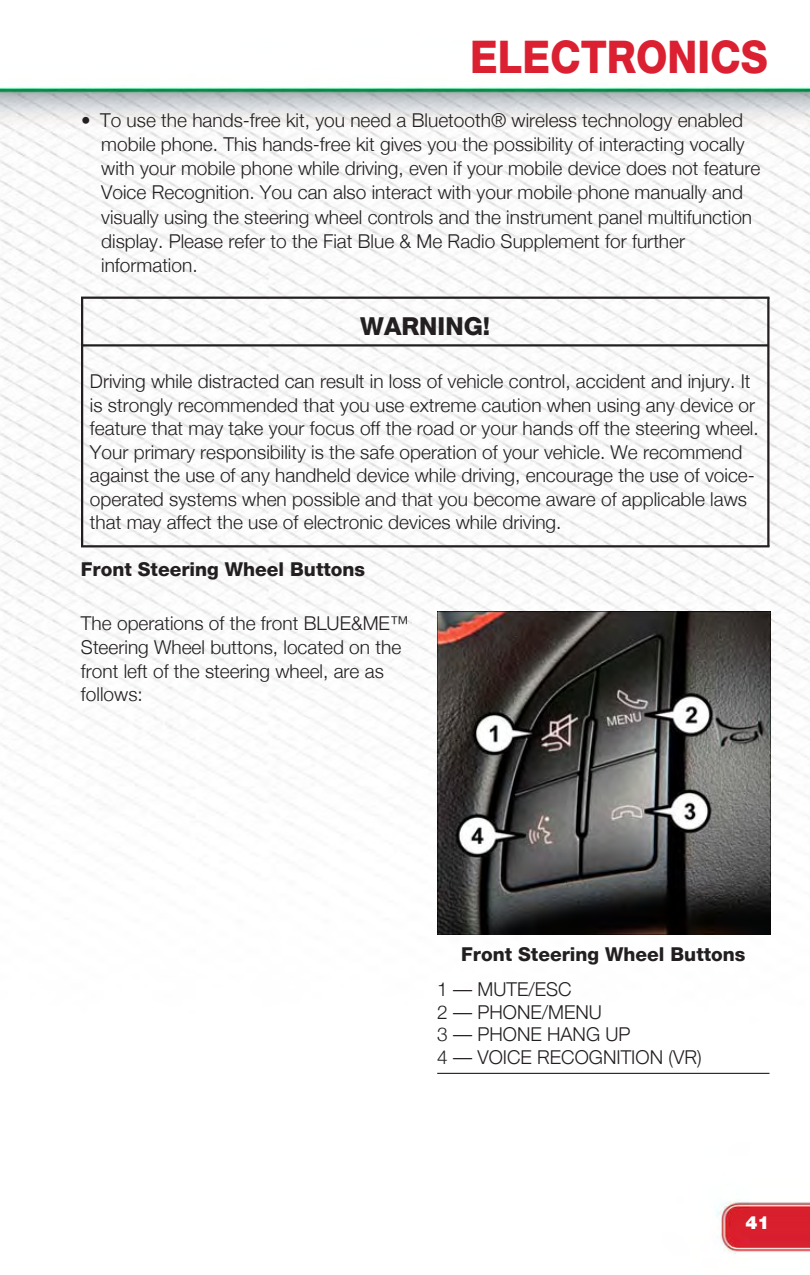
<style>
.page{position:relative;width:810px;height:1275px;background:#fff}
.page>*{position:absolute;margin:0;border:0;box-sizing:border-box;transform-origin:0 0}
.t1{font:45px "ABART Hheavy";color:#da2031;scale:.9 1}
.t2{font:24.75px "ABART Hheavy";color:#231f20}
.t3{font:19.12px/23.6px "ABART Hlight";color:#231f20}
.t4{font:19.12px "ABART Hheavy";color:#231f20}
.t5{font:18px "ABART Hblack";color:#fff}
</style>
<div class="page">
<img style="left:0;top:86px;width:810px;height:1168px">
<hr style="left:82px;top:344px;width:686px;height:3px;background:#231f20">
<hr style="left:81px;top:297px;width:689px;height:2px;background:#231f20">
<hr style="left:767px;top:298px;width:3px;height:248px;background:#231f20">
<hr style="left:81px;top:545px;width:689px;height:2px;background:#231f20">
<hr style="left:81px;top:298px;width:2px;height:248px;background:#231f20">
<img style="left:437px;top:611px;width:333px;height:323px">
<hr style="left:437px;top:1073px;width:333px;height:1px;background:#231f20">
<h1 class="t1" style="left:470px;top:30px;width:332px">ELECTRONICS</h1>
<p class="t3" style="left:101px;top:108px;width:661px;text-indent:-20px">• To use the hands-free kit, you need a Bluetooth® wireless technology enabled mobile phone. This hands-free kit gives you the possibility of interacting vocally with your mobile phone while driving, even if your mobile device does not feature Voice Recognition. You can also interact with your mobile phone manually and visually using the steering wheel controls and the instrument panel multifunction display. Please refer to the Fiat Blue &amp; Me Radio Supplement for further information.</p>
<p class="t2" style="left:360px;top:312px;width:131px">WARNING!</p>
<p class="t3" style="left:90px;top:369px;width:670px">Driving while distracted can result in loss of vehicle control, accident and injury. It is strongly recommended that you use extreme caution when using any device or feature that may take your focus off the road or your hands off the steering wheel.<br>Your primary responsibility is the safe operation of your vehicle. We recommend against the use of any handheld device while driving, encourage the use of voice&shy;operated systems when possible and that you become aware of applicable laws that may affect the use of electronic devices while driving.</p>
<p class="t4" style="left:81px;top:558px;width:286px">Front Steering Wheel Buttons</p>
<p class="t3" style="left:81px;top:611px;width:329px">The operations of the front BLUE&amp;ME™<br>Steering Wheel buttons, located on the front left of the steering wheel, are as follows:</p>
<p class="t4" style="left:461px;top:942px;width:286px">Front Steering Wheel Buttons</p>
<p class="t3" style="left:437px;top:978px;width:266px;line-height:22.5px">1 — MUTE/ESC<br>2 — PHONE/MENU<br>3 — PHONE HANG UP<br>4 — VOICE RECOGNITION (VR)</p>
<p class="t5" style="left:746px;top:1211px;width:25px">41</p>
</div>
